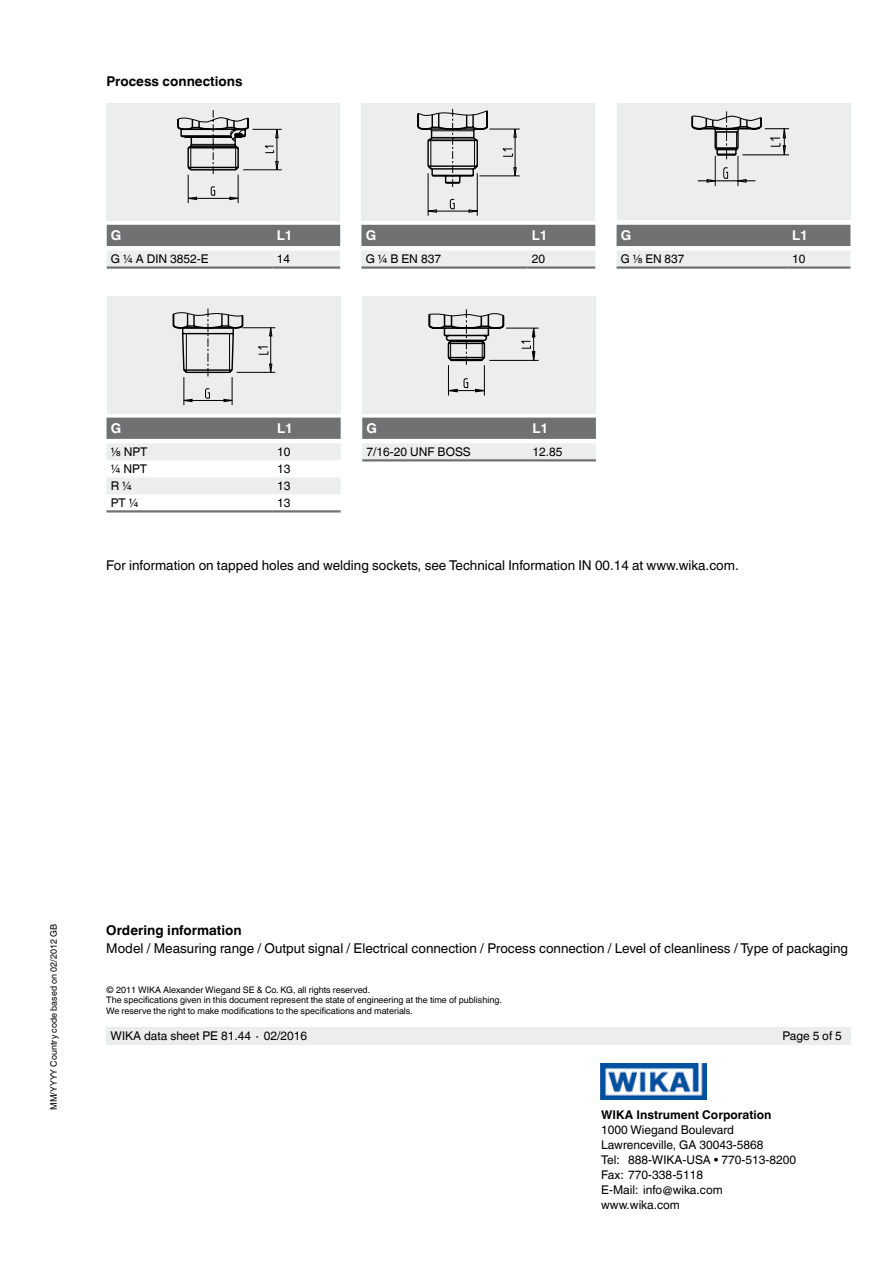
<style>
.page{position:relative;width:893px;height:1263px;background:#fff}
.page>*{position:absolute;margin:0;border:0;box-sizing:border-box;transform-origin:0 0}
.t1{font:13.5px "Helvetica World";color:#000}
.t2{font:700 13.5px "Helvetica World";color:#000}
.t3{font:700 13.5px "Helvetica World";color:#fff}
.t4{font:12px/15px "Helvetica World";color:#000}
.t5{font:700 12px "Helvetica World";color:#000}
.t6{font:9px/10.5px "Helvetica World";color:#000}
</style>
<div class="page">
<img style="left:601px;top:1063px;width:105px;height:36px">
<div style="left:106px;top:1028px;width:744px;height:17px;background:#eceded"></div>
<svg style="left:107px;top:225px;width:233px;height:41px;background:#aeafaf"></svg>
<hr style="left:107px;top:266px;width:165px;height:3px;background:#707172">
<hr style="left:272px;top:266px;width:68px;height:3px;background:#707172">
<svg style="left:361px;top:225px;width:234px;height:41px;background:#aeafb0"></svg>
<hr style="left:361px;top:266px;width:166px;height:3px;background:#707172">
<hr style="left:527px;top:266px;width:68px;height:3px;background:#707172">
<div style="left:106px;top:103px;width:234px;height:118px;background:#eceded"></div>
<div style="left:361px;top:103px;width:234px;height:118px;background:#eceded"></div>
<hr style="left:107px;top:510px;width:166px;height:2px;background:#707172">
<hr style="left:273px;top:510px;width:68px;height:2px;background:#707172">
<svg style="left:617px;top:225px;width:233px;height:41px;background:#aeafaf"></svg>
<hr style="left:617px;top:266px;width:171px;height:3px;background:#707172">
<hr style="left:788px;top:266px;width:62px;height:3px;background:#707172">
<div style="left:617px;top:103px;width:233px;height:116px;background:#eceded"></div>
<svg style="left:362px;top:418px;width:234px;height:41px;background:#afafb0"></svg>
<hr style="left:362px;top:459px;width:166px;height:2px;background:#707172">
<hr style="left:528px;top:459px;width:68px;height:2px;background:#707172">
<div style="left:362px;top:296px;width:234px;height:117px;background:#eceded"></div>
<div style="left:107px;top:296px;width:234px;height:117px;background:#eceded"></div>
<svg style="left:417px;top:108px;width:103px;height:108px"></svg>
<svg style="left:107px;top:308px;width:234px;height:186px"></svg>
<svg style="left:428px;top:309px;width:111px;height:87px"></svg>
<svg style="left:177px;top:110px;width:105px;height:94px"></svg>
<svg style="left:691px;top:111px;width:98px;height:76px"></svg>
<h1 class="t2" style="left:106px;top:74px;width:138px">Process connections</h1>
<h1 class="t3" style="left:111px;top:228px;width:12px">G</h1>
<h1 class="t3" style="left:277px;top:228px;width:17px">L1</h1>
<h2 class="t4" style="left:111px;top:251px;width:99px">G ¼ A DIN 3852-E</h2>
<h2 class="t4" style="left:277px;top:251px;width:15px">14</h2>
<h1 class="t3" style="left:111px;top:420px;width:12px">G</h1>
<h1 class="t3" style="left:277px;top:420px;width:17px">L1</h1>
<h2 class="t4" style="left:111px;top:444px;width:38px">⅛ NPT</h2>
<h2 class="t4" style="left:277px;top:444px;width:15px">10</h2>
<h2 class="t4" style="left:111px;top:461px;width:38px">¼ NPT</h2>
<h2 class="t4" style="left:277px;top:461px;width:15px">13</h2>
<h2 class="t4" style="left:111px;top:478px;width:23px">R ¼</h2>
<h2 class="t4" style="left:277px;top:478px;width:15px">13</h2>
<h2 class="t4" style="left:111px;top:495px;width:29px">PT ¼</h2>
<h2 class="t4" style="left:277px;top:495px;width:15px">13</h2>
<h1 class="t3" style="left:366px;top:228px;width:12px">G</h1>
<h1 class="t3" style="left:532px;top:228px;width:17px">L1</h1>
<h2 class="t4" style="left:366px;top:251px;width:77px">G ¼ B EN 837</h2>
<h2 class="t4" style="left:532px;top:251px;width:15px">20</h2>
<h1 class="t3" style="left:621px;top:228px;width:12px">G</h1>
<h1 class="t3" style="left:792px;top:228px;width:17px">L1</h1>
<h2 class="t4" style="left:621px;top:251px;width:65px">G ⅛ EN 837</h2>
<h2 class="t4" style="left:792px;top:251px;width:15px">10</h2>
<h1 class="t3" style="left:367px;top:420px;width:12px">G</h1>
<h1 class="t3" style="left:532px;top:420px;width:17px">L1</h1>
<h2 class="t4" style="left:367px;top:444px;width:106px">7/16-20 UNF BOSS</h2>
<h2 class="t4" style="left:532px;top:444px;width:32px">12.85</h2>
<h1 class="t1" style="left:106px;top:558px;width:634px">For information on tapped holes and welding sockets, see Technical Information IN 00.14 at www.wika.com.</h1>
<p class="t6" style="left:49px;top:1110px;width:187px;rotate:-90deg">MM/YYYY Country code based on 02/2012 GB</p>
<h1 class="t2" style="left:106px;top:923px;width:137px">Ordering information</h1>
<h1 class="t1" style="left:106px;top:941px;width:743px">Model / Measuring range / Output signal / Electrical connection / Process connection / Level of cleanliness / Type of packaging</h1>
<p class="t6" style="left:106px;top:984px;width:397px">© 2011 WIKA Alexander Wiegand SE &amp; Co. KG, all rights reserved.<br>The specifications given in this document represent the state of engineering at the time of publishing.<br>We reserve the right to make modifications to the specifications and materials.</p>
<h2 class="t4" style="left:111px;top:1029px;width:198px">WIKA data sheet PE 81.44 ∙ 02/2016</h2>
<h2 class="t4" style="left:782px;top:1029px;width:61px">Page 5 of 5</h2>
<h2 class="t5" style="left:601px;top:1107px;width:172px">WIKA Instrument Corporation</h2>
<h2 class="t4" style="left:601px;top:1122px;width:196px">1000 Wiegand Boulevard<br>Lawrenceville, GA 30043-5868<br>Tel: 888-WIKA-USA • 770-513-8200<br>Fax: 770-338-5118<br>E-Mail: info@wika.com www.wika.com</h2>
</div>
